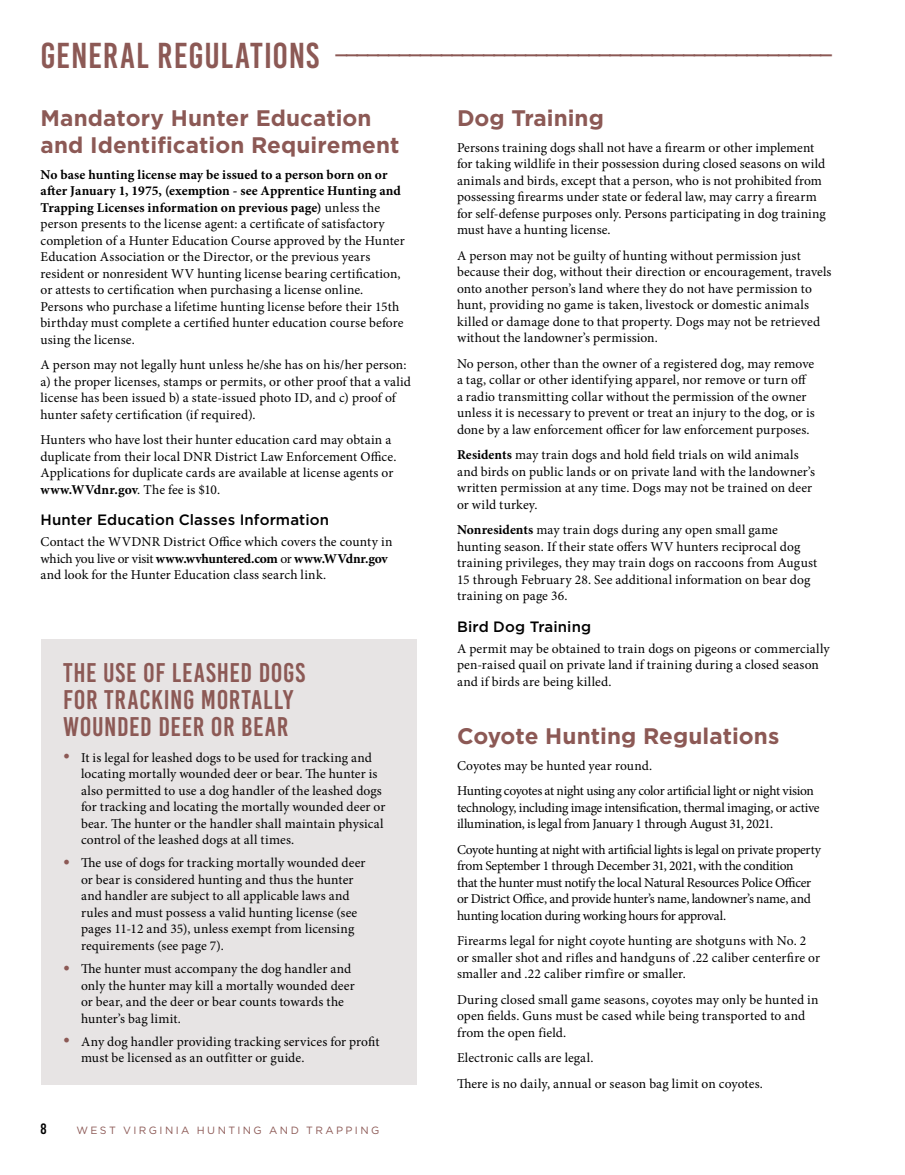
<style>
.page{position:relative;width:905px;height:1175px;background:#fff}
.page>*{position:absolute;margin:0;border:0;box-sizing:border-box;transform-origin:0 0}
.t1{font:27px/27px "Bebas Kai";letter-spacing:.025em;color:#8c5955}
.t2{font:700 22.5px/27px "Gotham";color:#8c5955}
.t3{font:500 15px "Gotham";letter-spacing:.005em;color:#000}
.t4{font:15px "Bebas Kai";color:#000}
.t5{font:13.5px/16.5px "Minion Pro";letter-spacing:.005em;color:#000}
.t6{font:13.5px/16.5px "Minion Pro";letter-spacing:-.025em;color:#000}
.t7{font:13.5px/16.5px "Minion Pro";letter-spacing:-.02em;color:#000}
.t8{font:10.5px "Gotham";letter-spacing:.23em;color:#8c5955}
.s1{font-size:36px}
.s2{font-weight:700}
.s3{font-size:18px;color:#8c5955}
</style>
<div class="page">
<div style="left:40px;top:639px;width:376px;height:445px;background:#e7e4e4"></div>
<h1 class="t1" style="left:40px;top:30px;width:793px"><span class="s1">GENERAL REGULATIONS</span> _______________________________________________</h1>
<h2 class="t2" style="left:40px;top:104px;width:360px">Mandatory Hunter Education and Identification Requirement</h2>
<p class="t5" style="left:40px;top:166px;width:365px"><span class="s2">No base hunting license may be issued to a person born on or after January 1, 1975, (exemption - see Apprentice Hunting and Trapping Licenses information on previous page)</span> unless the person presents to the license agent: a certificate of satisfactory completion of a Hunter Education Course approved by the Hunter Education Association or the Director, or the previous years resident or nonresident WV hunting license bearing certification, or attests to certification when purchasing a license online.<br>Persons who purchase a lifetime hunting license before their 15th birthday must complete a certified hunter education course before using the license.</p>
<p class="t5" style="left:40px;top:356px;width:372px">A person may not legally hunt unless he/she has on his/her person: a) the proper licenses, stamps or permits, or other proof that a valid license has been issued b) a state-issued photo ID, and c) proof of hunter safety certification (if required).</p>
<p class="t5" style="left:40px;top:431px;width:357px">Hunters who have lost their hunter education card may obtain a duplicate from their local DNR District Law Enforcement Office.<br>Applications for duplicate cards are available at license agents or <span class="s2">www.WVdnr.gov</span>. The fee is $10.</p>
<p class="t3" style="left:40px;top:510px;width:290px">Hunter Education Classes Information</p>
<p class="t5" style="left:40px;top:534px;width:353px">Contact the WVDNR District Office which covers the county in which you live or visit <span class="s2">www.wvhuntered.com</span> or <span class="s2">www.WVdnr.gov </span>and look for the Hunter Education class search link.</p>
<h1 class="t1" style="left:63px;top:659px;width:244px">THE USE OF LEASHED DOGS<br>FOR TRACKING MORTALLY<br>WOUNDED DEER OR BEAR</h1>
<p class="t5" style="left:81px;top:749px;width:306px;text-indent:-18px"><span class="s3">•</span> It is legal for leashed dogs to be used for tracking and locating mortally wounded deer or bear. The hunter is also permitted to use a dog handler of the leashed dogs for tracking and locating the mortally wounded deer or bear. The hunter or the handler shall maintain physical control of the leashed dogs at all times.</p>
<p class="t5" style="left:81px;top:855px;width:286px;text-indent:-18px"><span class="s3">•</span> The use of dogs for tracking mortally wounded deer or bear is considered hunting and thus the hunter and handler are subject to all applicable laws and rules and must possess a valid hunting license (see pages 11-12 and 35), unless exempt from licensing requirements (see page 7).</p>
<p class="t5" style="left:81px;top:960px;width:275px;text-indent:-18px"><span class="s3">•</span> The hunter must accompany the dog handler and only the hunter may kill a mortally wounded deer or bear, and the deer or bear counts towards the hunter’s bag limit.</p>
<p class="t5" style="left:81px;top:1033px;width:300px;text-indent:-18px"><span class="s3">•</span> Any dog handler providing tracking services for profit must be licensed as an outfitter or guide.</p>
<p class="t4" style="left:40px;top:1121px;width:8px">8</p>
<p class="t8" style="left:76px;top:1124px;width:304px">WEST VIRGINIA HUNTING AND TRAPPING</p>
<h2 class="t2" style="left:457px;top:104px;width:148px">Dog Training</h2>
<p class="t5" style="left:457px;top:139px;width:370px">Persons training dogs shall not have a firearm or other implement for taking wildlife in their possession during closed seasons on wild animals and birds, except that a person, who is not prohibited from possessing firearms under state or federal law, may carry a firearm for self-defense purposes only. Persons participating in dog training must have a hunting license.</p>
<p class="t5" style="left:457px;top:247px;width:376px">A person may not be guilty of hunting without permission just because their dog, without their direction or encouragement, travels onto another person’s land where they do not have permission to hunt, providing no game is taken, livestock or domestic animals killed or damage done to that property. Dogs may not be retrieved without the landowner’s permission.</p>
<p class="t5" style="left:457px;top:355px;width:359px">No person, other than the owner of a registered dog, may remove a tag, collar or other identifying apparel, nor remove or turn off a radio transmitting collar without the permission of the owner unless it is necessary to prevent or treat an injury to the dog, or is done by a law enforcement officer for law enforcement purposes.</p>
<p class="t5" style="left:457px;top:446px;width:360px"><span class="s2">Residents</span> may train dogs and hold field trials on wild animals and birds on public lands or on private land with the landowner’s written permission at any time. Dogs may not be trained on deer or wild turkey.</p>
<p class="t5" style="left:457px;top:521px;width:362px"><span class="s2">Nonresidents</span> may train dogs during any open small game hunting season. If their state offers WV hunters reciprocal dog training privileges, they may train dogs on raccoons from August 15 through February 28. See additional information on bear dog training on page 36.</p>
<p class="t3" style="left:457px;top:616px;width:136px">Bird Dog Training</p>
<p class="t5" style="left:457px;top:640px;width:374px">A permit may be obtained to train dogs on pigeons or commercially pen-raised quail on private land if training during a closed season and if birds are being killed.</p>
<h2 class="t2" style="left:457px;top:722px;width:324px">Coyote Hunting Regulations</h2>
<p class="t5" style="left:457px;top:753px;width:358px;line-height:25.5px">Coyotes may be hunted year round.<br>Hunting coyotes at night using any color artificial light or night vision</p>
<p class="t7" style="left:457px;top:799px;width:364px">technology, including image intensification, thermal imaging, or active illumination, is legal from January 1 through August 31, 2021.</p>
<p class="t6" style="left:457px;top:841px;width:365px">Coyote hunting at night with artificial lights is legal on private property from September 1 through December 31, 2021, with the condition<br>that the hunter must notify the local Natural Resources Police Officer or District Office, and provide hunter’s name, landowner’s name, and hunting location during working hours for approval.</p>
<p class="t5" style="left:457px;top:932px;width:364px">Firearms legal for night coyote hunting are shotguns with No. 2 or smaller shot and rifles and handguns of .22 caliber centerfire or smaller and .22 caliber rimfire or smaller.</p>
<p class="t5" style="left:457px;top:991px;width:363px">During closed small game seasons, coyotes may only be hunted in open fields. Guns must be cased while being transported to and from the open field.</p>
<p class="t5" style="left:457px;top:1045px;width:307px;line-height:25.5px">Electronic calls are legal.<br>There is no daily, annual or season bag limit on coyotes.</p>
</div>
